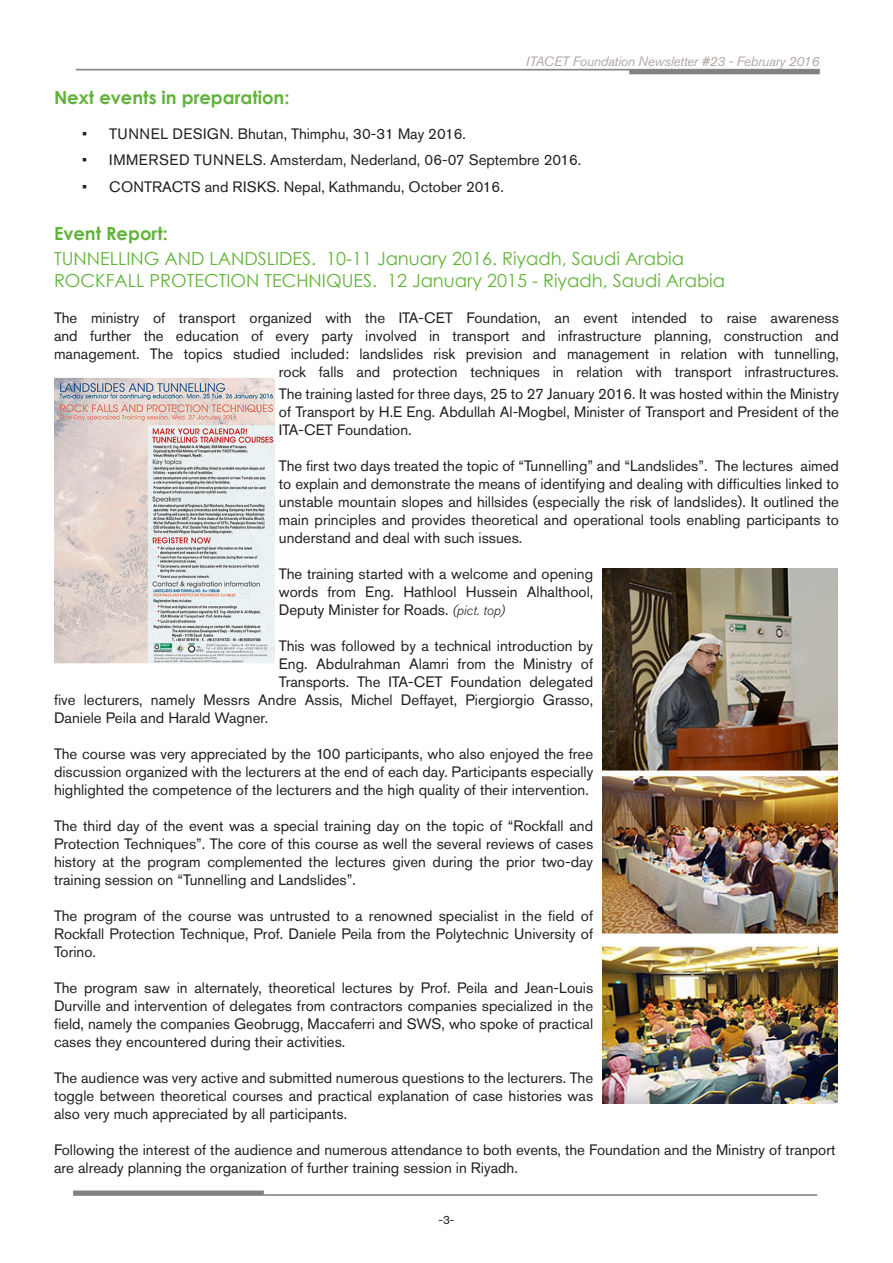
<style>
.page{position:relative;width:893px;height:1263px;background:#fff}
.page>*{position:absolute;margin:0;border:0;box-sizing:border-box;transform-origin:0 0}
.Titre_asrticles{font:18px "Century Gothic";color:#61b33a}
.Titre_asrticles-2{font:700 18px "Century Gothic";color:#61b33a}
.texte_articles{font:15px/18px "Akzidenz Grotesk Std";color:#231f20;text-align:justify}
.t1{font:italic 13.5px "Akzidenz Grotesk Std";letter-spacing:-.02em;color:#b1a8a6}
.t2{font:12px "Akzidenz Grotesk Std";color:#231f20}
.s1{font-weight:300;font-style:italic;font-size:13.5px}
</style>
<div class="page">
<img style="left:73px;top:1190px;width:745px;height:6px">
<img style="left:603px;top:568px;width:235px;height:535px">
<img style="left:54px;top:377px;width:220px;height:287px">
<p class="t1" style="left:526px;top:53px;width:295px">ITACET Foundation Newsletter #23 - February 2016</p>
<p class="Titre_asrticles-2" style="left:54px;top:83px;width:237px">Next events in preparation:</p>
<p class="texte_articles" style="left:82px;top:124px;width:385px">• TUNNEL DESIGN. Bhutan, Thimphu, 30-31 May 2016.</p>
<p class="texte_articles" style="left:82px;top:151px;width:501px">• IMMERSED TUNNELS. Amsterdam, Nederland, 06-07 Septembre 2016.</p>
<p class="texte_articles" style="left:82px;top:177px;width:423px">• CONTRACTS and RISKS. Nepal, Kathmandu, October 2016.</p>
<p class="Titre_asrticles-2" style="left:54px;top:219px;width:115px">Event Report:</p>
<p class="Titre_asrticles" style="left:54px;top:246px;width:632px">TUNNELLING AND LANDSLIDES. 10-11 January 2016. Riyadh, Saudi Arabia</p>
<p class="Titre_asrticles" style="left:54px;top:268px;width:673px">ROCKFALL PROTECTION TECHNIQUES. 12 January 2015 - Riyadh, Saudi Arabia</p>
<p class="texte_articles" style="left:54px;top:309px;width:786px;text-align:right">The ministry of transport organized with the ITA-CET Foundation, an event intended to raise awareness and further the education of every party involved in transport and infrastructure planning, construction and management. The topics studied included: landslides risk prevision and management in relation with tunnelling, rock falls and protection techniques in relation with transport infrastructures.</p>
<p class="texte_articles" style="left:279px;top:385px;width:562px">The training lasted for three days, 25 to 27 January 2016. It was hosted within the Ministry of Transport by H.E Eng. Abdullah Al-Mogbel, Minister of Transport and President of the ITA-CET Foundation.</p>
<p class="texte_articles" style="left:279px;top:457px;width:562px">The first two days treated the topic of “Tunnelling” and “Landslides”. The lectures aimed to explain and demonstrate the means of identifying and dealing with difficulties linked to unstable mountain slopes and hillsides (especially the risk of landslides). It outlined the main principles and provides theoretical and operational tools enabling participants to understand and deal with such issues.</p>
<p class="texte_articles" style="left:279px;top:565px;width:316px">The training started with a welcome and opening words from Eng. Hathlool Hussein Alhalthool, Deputy Minister for Roads. <span class="s1">(pict. top)</span></p>
<p class="texte_articles" style="left:279px;top:637px;width:316px">This was followed by a technical introduction by</p>
<p class="texte_articles" style="left:279px;top:655px;width:316px">Eng. Abdulrahman Alamri from the Ministry of</p>
<p class="texte_articles" style="left:279px;top:673px;width:316px">Transports. The ITA-CET Foundation delegated</p>
<p class="texte_articles" style="left:54px;top:691px;width:541px">five lecturers, namely Messrs Andre Assis, Michel Deffayet, Piergiorgio Grasso,</p>
<p class="texte_articles" style="left:54px;top:709px;width:216px">Daniele Peila and Harald Wagner.</p>
<p class="texte_articles" style="left:54px;top:745px;width:541px">The course was very appreciated by the 100 participants, who also enjoyed the free discussion organized with the lecturers at the end of each day. Participants especially highlighted the competence of the lecturers and the high quality of their intervention.</p>
<p class="texte_articles" style="left:54px;top:817px;width:541px">The third day of the event was a special training day on the topic of “Rockfall and Protection Techniques”. The core of this course as well the several reviews of cases history at the program complemented the lectures given during the prior two-day training session on “Tunnelling and Landslides”.</p>
<p class="texte_articles" style="left:54px;top:907px;width:541px">The program of the course was untrusted to a renowned specialist in the field of Rockfall Protection Technique, Prof. Daniele Peila from the Polytechnic University of Torino.</p>
<p class="texte_articles" style="left:54px;top:979px;width:541px">The program saw in alternately, theoretical lectures by Prof. Peila and Jean-Louis Durville and intervention of delegates from contractors companies specialized in the field, namely the companies Geobrugg, Maccaferri and SWS, who spoke of practical cases they encountered during their activities.</p>
<p class="texte_articles" style="left:54px;top:1069px;width:541px">The audience was very active and submitted numerous questions to the lecturers. The toggle between theoretical courses and practical explanation of case histories was also very much appreciated by all participants.</p>
<p class="texte_articles" style="left:54px;top:1141px;width:783px">Following the interest of the audience and numerous attendance to both events, the Foundation and the Ministry of tranport are already planning the organization of further training session in Riyadh.</p>
<p class="t2" style="left:439px;top:1213px;width:17px">-3-</p>
</div>
